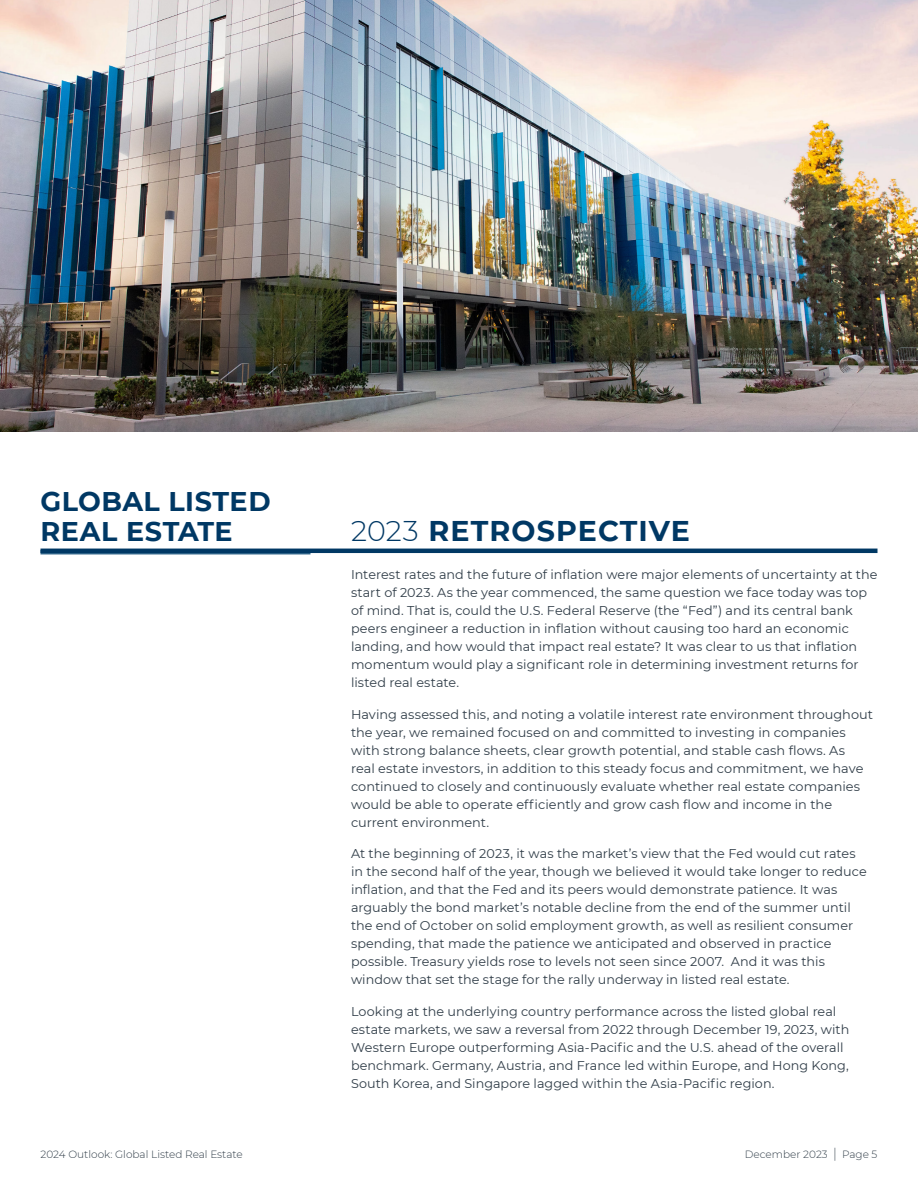
<style>
.page{position:relative;width:918px;height:1188px;background:#fff}
.page>*{position:absolute;margin:0;border:0;box-sizing:border-box;transform-origin:0 0}
.t1{font:700 28.5px "Montserrat";letter-spacing:.04em;color:#003864}
.t2{font:700 27px/30px "Montserrat";letter-spacing:.015em;color:#003864}
.Body_Copy{font:12.75px/18px "Montserrat";letter-spacing:.005em;color:#303d48}
.t3{font:300 10.5px "Montserrat";color:#303d48}
.s1{font-weight:300}
.s2{font-size:13.65px}
</style>
<div class="page">
<hr style="left:40px;top:550px;width:270px;height:4px;background:#2f6488">
<hr style="left:40px;top:549px;width:838px;height:4px;background:#003864">
<img style="left:0;top:0;width:918px;height:432px">
<h2 class="t2" style="left:40px;top:485px;width:232px">GLOBAL LISTED<br>REAL ESTATE</h2>
<h1 class="t1" style="left:351px;top:511px;width:341px"><span class="s1">2023</span> RETROSPECTIVE</h1>
<p class="Body_Copy" style="left:351px;top:565px;width:528px">Interest rates and the future of inflation were major elements of uncertainty at the start of 2023. As the year commenced, the same question we face today was top of mind. That is, could the U.S. Federal Reserve (the “Fed”) and its central bank peers engineer a reduction in inflation without causing too hard an economic landing, and how would that impact real estate? It was clear to us that inflation momentum would play a significant role in determining investment returns for listed real estate.</p>
<p class="Body_Copy" style="left:351px;top:705px;width:524px">Having assessed this, and noting a volatile interest rate environment throughout the year, we remained focused on and committed to investing in companies with strong balance sheets, clear growth potential, and stable cash flows. As<br>real estate investors, in addition to this steady focus and commitment, we have continued to closely and continuously evaluate whether real estate companies would be able to operate efficiently and grow cash flow and income in the current environment.</p>
<p class="Body_Copy" style="left:351px;top:844px;width:517px">At the beginning of 2023, it was the market’s view that the Fed would cut rates in the second half of the year, though we believed it would take longer to reduce inflation, and that the Fed and its peers would demonstrate patience. It was arguably the bond market’s notable decline from the end of the summer until the end of October on solid employment growth, as well as resilient consumer spending, that made the patience we anticipated and observed in practice possible. Treasury yields rose to levels not seen since 2007. And it was this window that set the stage for the rally underway in listed real estate.</p>
<p class="Body_Copy" style="left:351px;top:1002px;width:500px">Looking at the underlying country performance across the listed global real estate markets, we saw a reversal from 2022 through December 19, 2023, with Western Europe outperforming Asia-Pacific and the U.S. ahead of the overall benchmark. Germany, Austria, and France led within Europe, and Hong Kong, South Korea, and Singapore lagged within the Asia-Pacific region.</p>
<p class="t3" style="left:40px;top:1147px;width:204px">2024 Outlook: Global Listed Real Estate</p>
<p class="t3" style="left:745px;top:1147px;width:134px">December 2023 <span class="s2">|</span> Page 5</p>
</div>
